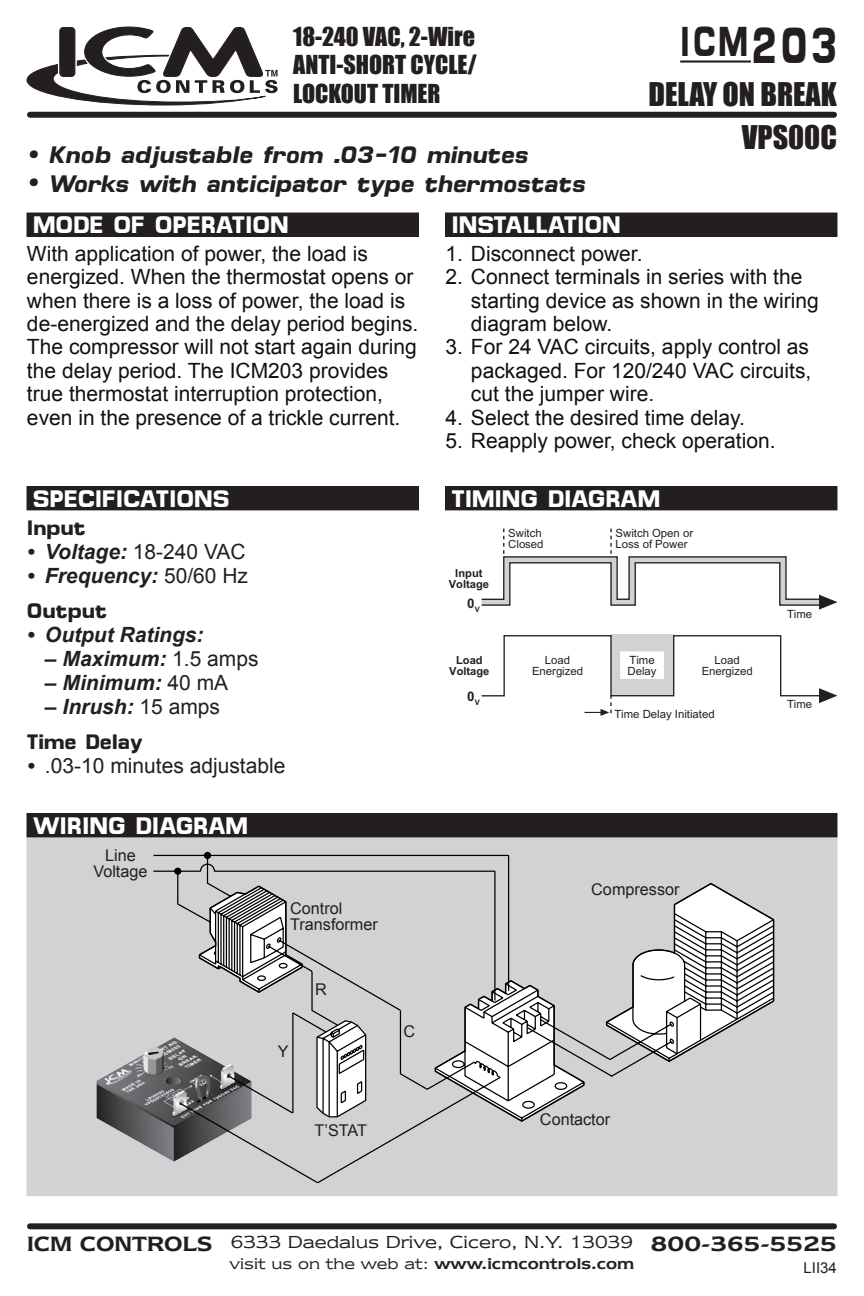
<style>
.page{position:relative;width:864px;height:1296px;background:#fff}
.page>*{position:absolute;margin:0;border:0;box-sizing:border-box;transform-origin:0 0}
.t1{font:700 42px "Micro FLF";color:#231f20;scale:.75 1}
.t2{font:30px "Impact";color:#231f20}
.t3{font:italic 700 24px "Micro FLF";color:#231f20}
.t4{font:700 24px "Micro FLF";color:#fff}
.t5{font:24px/28.5px "Impact";color:#231f20;text-align:justify}
.t6{font:600 24px "Newtext IT Cby BT";color:#231f20;scale:1.1 1}
.t7{font:600 24px "Newtext IT Cby BT";color:#231f20}
.t8{font:21px/23.4px "Arial";color:#111}
.t9{font:italic 700 21px "Arial";color:#231f20}
.t10{font:21px "Arial";color:#231f20}
.t11{font:700 21px "Micro FLF";color:#231f20}
.t12{font:20.4px "Newtext IT Cby BT";color:#231f20}
.t13{font:600 18px "Newtext IT Cby BT";color:#231f20}
.t14{font:16.2px/16.2px "Arial";color:#231f20}
.t15{font:15px "Arial";color:#231f20}
.t16{font:700 13.2px "Arial";color:#231f20}
.t17{font:11.4px/11.4px "Arial";color:#231f20}
.t18{font:700 11.1px/11.1px "Arial";color:#231f20;text-align:center}
.s1{font-size:51px}
.s2{font-weight:400;font-style:normal}
.s3{font-weight:700;font-style:italic}
.s4{font-weight:400}
</style>
<div class="page">
<hr style="left:680px;top:60px;width:71px;height:3px;background:#231f20">
<div style="left:30px;top:112px;width:804px;height:6px;background:#231f20"></div>
<div style="left:30px;top:1223px;width:804px;height:6px;background:#231f20"></div>
<svg style="left:27px;top:26px;width:251px;height:79px"></svg>
<div style="left:446px;top:213px;width:391px;height:23px;background:#231f20"></div>
<div style="left:27px;top:213px;width:391px;height:23px;background:#231f20"></div>
<div style="left:27px;top:837px;width:810px;height:359px;background:#d1d2d4"></div>
<div style="left:27px;top:814px;width:810px;height:23px;background:#231f20"></div>
<img style="left:97px;top:1037px;width:82px;height:125px">
<div style="left:204px;top:852px;width:7px;height:7px;border:1px solid #000;border-radius:50%"></div>
<svg style="left:179px;top:883px;width:596px;height:301px"></svg>
<svg style="left:153px;top:854px;width:357px;height:158px"></svg>
<svg style="left:175px;top:868px;width:6px;height:6px"></svg>
<div style="left:174px;top:868px;width:7px;height:7px;border:1px solid #000;border-radius:50%"></div>
<div style="left:27px;top:487px;width:391px;height:23px;background:#231f20"></div>
<div style="left:446px;top:487px;width:391px;height:23px;background:#231f20"></div>
<svg style="left:481px;top:598px;width:340px;height:99px"></svg>
<svg style="left:585px;top:695px;width:27px;height:22px"></svg>
<div style="left:621px;top:652px;width:42px;height:26px;background:#fff"></div>
<div style="left:620px;top:651px;width:44px;height:28px;border:1px solid #fff"></div>
<svg style="left:482px;top:529px;width:354px;height:80px"></svg>
<svg style="left:820px;top:689px;width:16px;height:13px"></svg>
<p class="t5" style="left:293px;top:22px;width:185px">18-240 VAC, 2-Wire ANTI-SHORT CYCLE/ LOCKOUT TIMER</p>
<p class="t3" style="left:27px;top:142px;width:502px">• Knob adjustable from .03-10 minutes</p>
<p class="t3" style="left:27px;top:170px;width:559px">• Works with anticipator type thermostats</p>
<p class="t4" style="left:33px;top:211px;width:257px">MODE OF OPERATION</p>
<p class="t4" style="left:452px;top:211px;width:171px">INSTALLATION</p>
<h1 class="t1" style="left:680px;top:18px;width:211px">ICM<span class="s1">203</span></h1>
<h2 class="t2" style="left:648px;top:75px;width:190px">DELAY ON BREAK</h2>
<h2 class="t2" style="left:742px;top:119px;width:97px">VPS00C</h2>
<p class="t8" style="left:27px;top:242px;width:393px">With application of power, the load is energized. When the thermostat opens or when there is a loss of power, the load is de-energized and the delay period begins.<br>The compressor will not start again during the delay period. The ICM203 provides true thermostat interruption protection, even in the presence of a trickle current.</p>
<p class="t4" style="left:33px;top:485px;width:198px">SPECIFICATIONS</p>
<p class="t11" style="left:27px;top:516px;width:60px">Input</p>
<p class="t9" style="left:27px;top:540px;width:220px">• Voltage: <span class="s2">18-240 VAC</span></p>
<p class="t9" style="left:27px;top:564px;width:223px">• Frequency: <span class="s2">50/60 Hz</span></p>
<p class="t11" style="left:27px;top:599px;width:82px">Output</p>
<p class="t9" style="left:27px;top:623px;width:178px">• Output Ratings:</p>
<p class="t9" style="left:45px;top:647px;width:215px">– Maximum: <span class="s2">1.5 amps</span></p>
<p class="t9" style="left:45px;top:671px;width:185px">– Minimum: <span class="s2">40 mA</span></p>
<p class="t9" style="left:45px;top:695px;width:177px">– Inrush: <span class="s2">15 amps</span></p>
<p class="t11" style="left:27px;top:730px;width:117px">Time Delay</p>
<p class="t10" style="left:27px;top:754px;width:260px"><span class="s3">•</span> .03-10 minutes adjustable</p>
<p class="t4" style="left:33px;top:812px;width:216px">WIRING DIAGRAM</p>
<p class="t14" style="left:93px;top:847px;width:56px;text-align:center">Line<br>Voltage</p>
<p class="t14" style="left:290px;top:900px;width:89px">Control<br>Transformer</p>
<p class="t14" style="left:278px;top:1043px;width:12px">Y</p>
<p class="t14" style="left:315px;top:982px;width:13px">R</p>
<p class="t14" style="left:404px;top:1023px;width:13px">C</p>
<p class="t14" style="left:315px;top:1122px;width:54px">T’STAT</p>
<p class="t8" style="left:445px;top:242px;width:199px">1. Disconnect power.</p>
<p class="t8" style="left:471px;top:265px;width:349px;text-indent:-25px">2. Connect terminals in series with the starting device as shown in the wiring diagram below.</p>
<p class="t8" style="left:471px;top:335px;width:342px;text-align:justify;text-indent:-25px">3. For 24 VAC circuits, apply control as packaged. For 120/240 VAC circuits, cut the jumper wire.</p>
<p class="t8" style="left:445px;top:405px;width:301px">4. Select the desired time delay.</p>
<p class="t8" style="left:445px;top:429px;width:332px">5. Reapply power, check operation.</p>
<p class="t4" style="left:451px;top:485px;width:210px">TIMING DIAGRAM</p>
<p class="t18" style="left:449px;top:568px;width:42px">Input<br>Voltage</p>
<p class="t16" style="left:467px;top:596px;width:14px">0<sub>V</sub></p>
<p class="t18" style="left:449px;top:654px;width:42px">Load<br>Voltage</p>
<p class="t16" style="left:467px;top:689px;width:14px">0<sub>V</sub></p>
<p class="t17" style="left:508px;top:527px;width:37px">Switch<br>Closed</p>
<p class="t17" style="left:616px;top:527px;width:79px">Switch Open or<br>Loss of Power</p>
<p class="t17" style="left:532px;top:654px;width:53px;text-align:center">Load<br>Energized</p>
<p class="t17" style="left:702px;top:654px;width:53px;text-align:center">Load<br>Energized</p>
<p class="t17" style="left:628px;top:654px;width:31px">Time<br>Delay</p>
<p class="t17" style="left:614px;top:708px;width:102px">Time Delay Initiated</p>
<p class="t17" style="left:787px;top:608px;width:27px">Time</p>
<p class="t17" style="left:787px;top:698px;width:27px">Time</p>
<p class="t14" style="left:591px;top:882px;width:90px">Compressor</p>
<p class="t14" style="left:540px;top:1111px;width:72px">Contactor</p>
<p class="t12" style="left:231px;top:1230px;width:404px">6333 Daedalus Drive, Cicero, N.Y. 13039</p>
<p class="t13" style="left:230px;top:1253px;width:406px"><span class="s4">visit us on the web at:</span> www.icmcontrols.com</p>
<p class="t7" style="left:27px;top:1230px;width:187px">ICM CONTROLS</p>
<p class="t6" style="left:651px;top:1230px;width:171px">800-365-5525</p>
<p class="t15" style="left:804px;top:1259px;width:35px">LII34</p>
</div>
